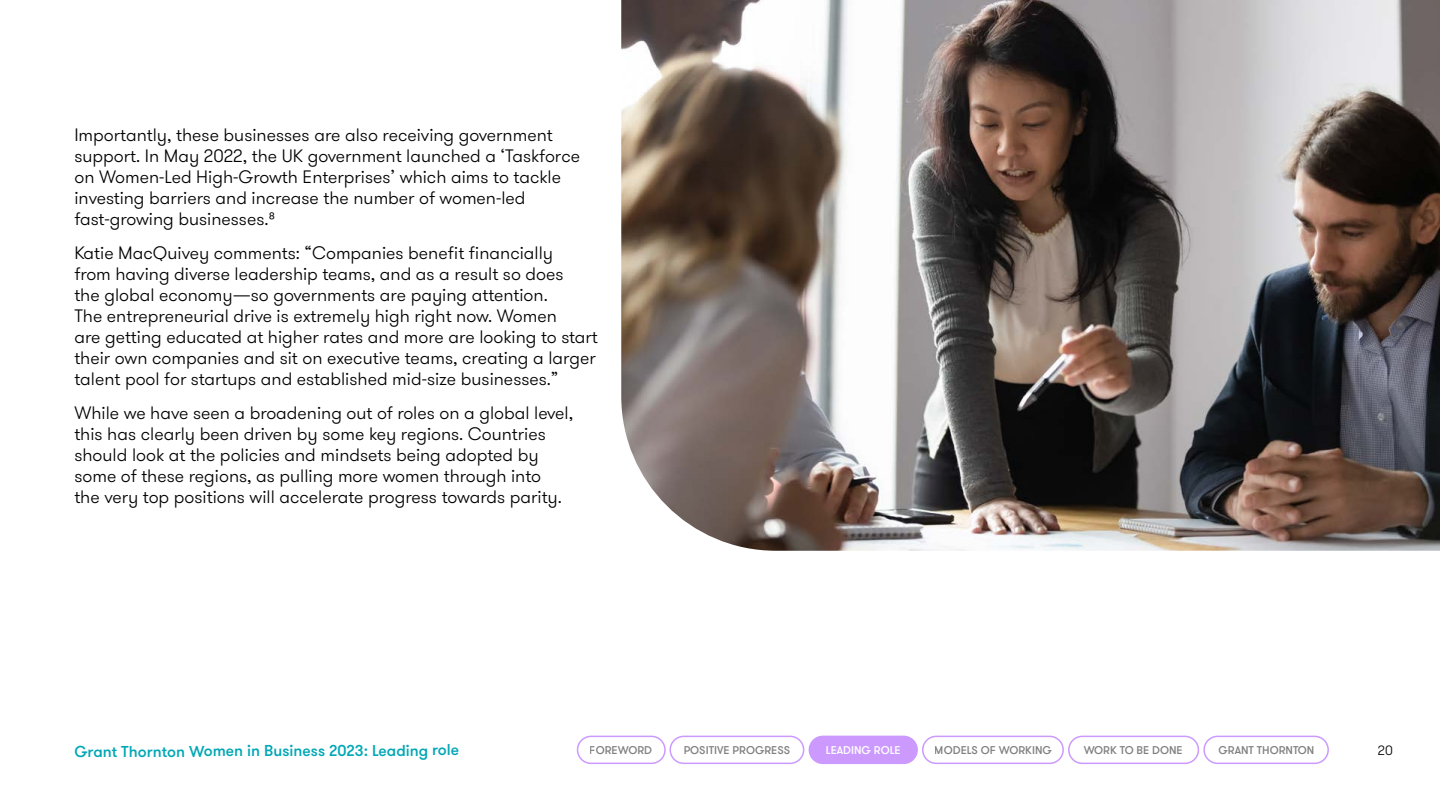
<style>
.page{position:relative;width:1440px;height:810px;background:#fff}
.page>*{position:absolute;margin:0;border:0;box-sizing:border-box;transform-origin:0 0}
.t1{font:300 18px/21px "GT Walsheim Pro Combined";color:#000}
.t2{font:500 15.75px "GT Walsheim Pro Combined";letter-spacing:-.005em;color:#00a7b5}
.t3{font:300 13.5px "GT Walsheim Pro Combined";color:#000}
.t4{font:500 11.25px "GT Walsheim Pro Combined";color:#000}
.t5{font:500 11.25px "GT Walsheim Pro Combined";color:#fff}
</style>
<div class="page">
<img style="left:621px;top:0;width:819px;height:551px">
<div style="left:669px;top:736px;width:135px;height:28px;border:2px solid #cc9aff;border-radius:13px"></div>
<div style="left:922px;top:736px;width:142px;height:28px;border:2px solid #cc9aff;border-radius:13px"></div>
<div style="left:1068px;top:736px;width:131px;height:28px;border:2px solid #cc9aff;border-radius:13px"></div>
<div style="left:1203px;top:736px;width:126px;height:28px;border:2px solid #cc9aff;border-radius:13px"></div>
<div style="left:577px;top:736px;width:89px;height:28px;border:2px solid #cc9aff;border-radius:13px"></div>
<div style="left:809px;top:736px;width:108px;height:27px;background:#cc9aff;border-radius:13px"></div>
<div style="left:809px;top:736px;width:109px;height:28px;border:2px solid #cc9aff;border-radius:13px"></div>
<p class="t1" style="left:74px;top:125px;width:507px">Importantly, these businesses are also receiving government support. In May 2022, the UK government launched a ‘Taskforce on Women-Led High-Growth Enterprises’ which aims to tackle investing barriers and increase the number of women-led fast-growing businesses.8</p>
<p class="t1" style="left:74px;top:243px;width:525px">Katie MacQuivey comments: “Companies benefit financially<br>from having diverse leadership teams, and as a result so does<br>the global economy—so governments are paying attention.<br>The entrepreneurial drive is extremely high right now. Women<br>are getting educated at higher rates and more are looking to start their own companies and sit on executive teams, creating a larger talent pool for startups and established mid-size businesses.”</p>
<p class="t1" style="left:74px;top:402px;width:500px">While we have seen a broadening out of roles on a global level, this has clearly been driven by some key regions. Countries should look at the policies and mindsets being adopted by some of these regions, as pulling more women through into<br>the very top positions will accelerate progress towards parity.</p>
<p class="t2" style="left:74px;top:741px;width:386px">Grant Thornton Women in Business 2023: Leading role</p>
<p class="t3" style="left:1378px;top:741px;width:16px">20</p>
<p class="t4" style="left:590px;top:744px;width:64px">FOREWORD</p>
<p class="t4" style="left:684px;top:744px;width:108px">POSITIVE PROGRESS</p>
<p class="t5" style="left:826px;top:744px;width:76px">LEADING ROLE</p>
<p class="t4" style="left:935px;top:744px;width:119px">MODELS OF WORKING</p>
<p class="t4" style="left:1084px;top:744px;width:100px">WORK TO BE DONE</p>
<p class="t4" style="left:1218px;top:744px;width:98px">GRANT THORNTON</p>
</div>
